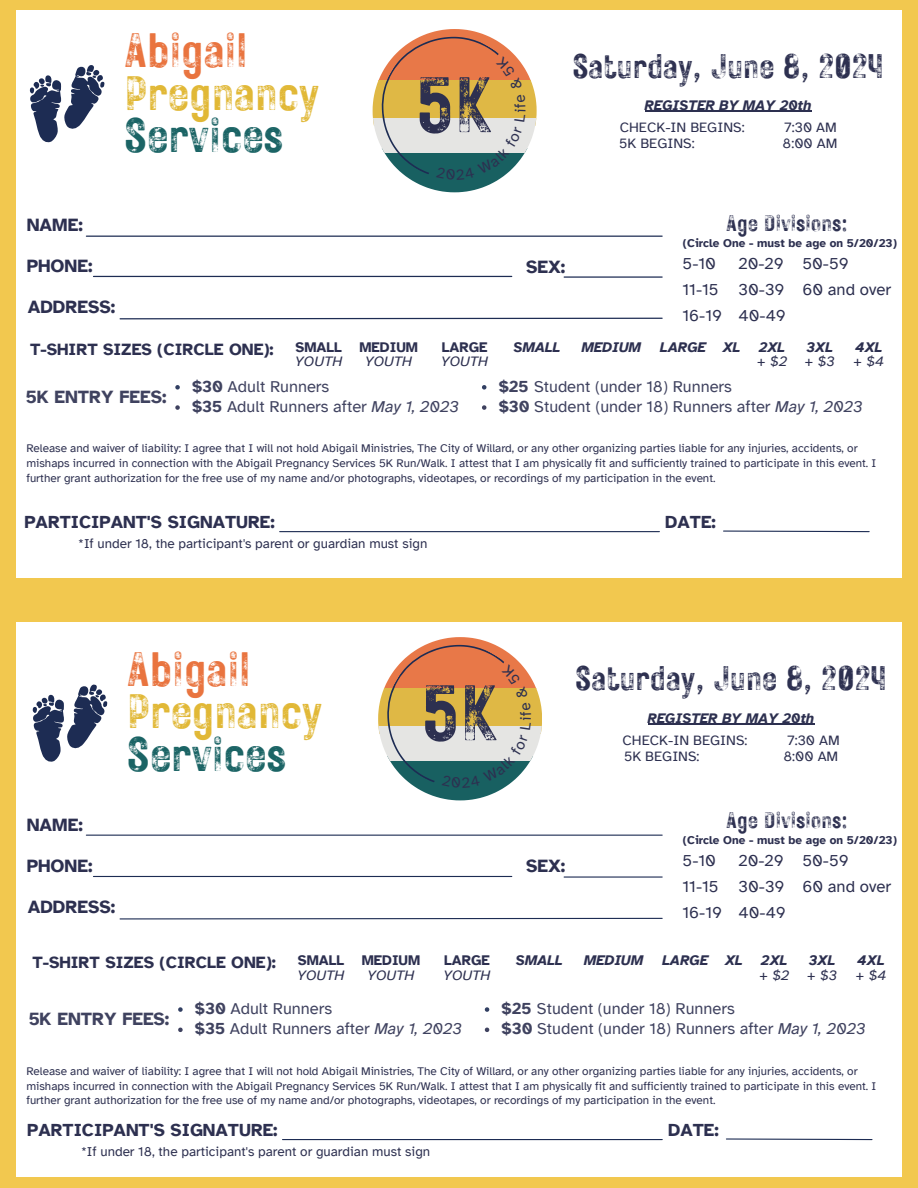
<style>
.page{position:relative;width:918px;height:1188px;background:#f2c84f}
.page>*{position:absolute;margin:0;border:0;box-sizing:border-box;transform-origin:0 0}
.t1{font:78.6px "Rustic Printed Stamp";color:#2d3050}
.t2{font:48.3px "Rustic Printed Stamp";color:#e1b836}
.t3{font:48.3px "Rustic Printed Stamp";color:#1b6465}
.t4{font:48.3px "Rustic Printed Stamp";color:#e9743f}
.t5{font:34.2px "Rustic Printed Stamp";color:#2d3050}
.t6{font:22.8px "Rustic Printed Stamp";color:#2d3050}
.t7{font:700 18.3px "Atkinson Hyperlegible";color:#2d3050}
.t8{font:700 18px "Atkinson Hyperlegible";color:#2d3050}
.t9{font:700 16.8px "Atkinson Hyperlegible";color:#2d3050}
.t10{font:16.65px/25.8px "Atkinson Hyperlegible";color:#2d3050}
.t11{font:16.5px/20.2px "Atkinson Hyperlegible";color:#2d3050}
.t12{font:italic 700 14.4px "Atkinson Hyperlegible";color:#2d3050}
.t13{font:italic 14.4px "Atkinson Hyperlegible";color:#2d3050}
.t14{font:700 14.4px "Atkinson Hyperlegible";color:#2d3050}
.t15{font:14.25px "Atkinson Hyperlegible";color:#2d3050}
.t16{font:italic 700 14.25px "Atkinson Hyperlegible";color:#2d3050}
.t17{font:13.5px "Atkinson Hyperlegible";color:#2d3050}
.t18{font:11.7px/14.7px "Atkinson Hyperlegible";color:#2d3050}
.t19{font:700 11.7px "Atkinson Hyperlegible";color:#2d3050}
.s1{font-weight:700}
.s2{font-style:italic}
</style>
<div class="page">
<div style="left:16px;top:10px;width:886px;height:1167px;background:#fff"></div>
<svg style="left:723px;top:530px;width:147px;height:3px"></svg>
<hr style="left:280px;top:531px;width:379px;height:1px;background:#1d2c53">
<svg style="left:29px;top:65px;width:76px;height:78px"></svg>
<svg style="left:119px;top:917px;width:544px;height:3px"></svg>
<hr style="left:93px;top:876px;width:419px;height:1px;background:#1d2c53">
<hr style="left:86px;top:835px;width:576px;height:1px;background:#1d2c53">
<hr style="left:564px;top:876px;width:98px;height:2px;background:#1d2c53">
<svg style="left:32px;top:684px;width:76px;height:78px"></svg>
<div style="left:16px;top:578px;width:886px;height:43px;background:#f2c84f"></div>
<hr style="left:645px;top:111px;width:167px;height:1px;background:#2d3050">
<svg style="left:119px;top:317px;width:544px;height:3px"></svg>
<hr style="left:94px;top:276px;width:418px;height:1px;background:#1d2c53">
<hr style="left:86px;top:236px;width:576px;height:1px;background:#1d2c53">
<hr style="left:564px;top:276px;width:98px;height:2px;background:#1d2c53">
<svg style="left:175px;top:385px;width:5px;height:5px"></svg>
<svg style="left:175px;top:405px;width:5px;height:5px"></svg>
<svg style="left:482px;top:385px;width:4px;height:5px"></svg>
<svg style="left:482px;top:405px;width:4px;height:5px"></svg>
<hr style="left:648px;top:723px;width:167px;height:2px;background:#2d3050">
<svg style="left:726px;top:1138px;width:147px;height:3px"></svg>
<hr style="left:283px;top:1139px;width:379px;height:1px;background:#1d2c53">
<svg style="left:178px;top:1007px;width:5px;height:5px"></svg>
<svg style="left:178px;top:1028px;width:5px;height:4px"></svg>
<svg style="left:485px;top:1007px;width:4px;height:5px"></svg>
<svg style="left:485px;top:1028px;width:4px;height:4px"></svg>
<svg style="left:373px;top:29px;width:163px;height:163px"></svg>
<svg style="left:378px;top:637px;width:164px;height:163px"></svg>
<h2 class="t4" style="left:124px;top:18px;width:125px">Abigail</h2>
<h2 class="t2" style="left:124px;top:60px;width:197px">Pregnancy</h2>
<h2 class="t3" style="left:124px;top:103px;width:161px">Services</h2>
<h1 class="t1" style="left:416px;top:52px;width:79px">5K</h1>
<h3 class="t5" style="left:572px;top:43px;width:313px">Saturday, June 8, 2024</h3>
<p class="t16" style="left:645px;top:96px;width:168px">REGISTER BY MAY 20th</p>
<p class="t15" style="left:620px;top:120px;width:126px">CHECK-IN BEGINS:</p>
<p class="t15" style="left:785px;top:120px;width:54px">7:30 AM</p>
<p class="t15" style="left:619px;top:136px;width:77px">5K BEGINS:</p>
<p class="t15" style="left:783px;top:136px;width:56px">8:00 AM</p>
<h3 class="t7" style="left:27px;top:214px;width:58px">NAME:</h3>
<h3 class="t6" style="left:726px;top:208px;width:123px">Age Divisions:</h3>
<p class="t19" style="left:683px;top:237px;width:216px">(Circle One - must be age on 5/20/23)</p>
<h3 class="t7" style="left:27px;top:255px;width:67px">PHONE:</h3>
<h3 class="t7" style="left:28px;top:296px;width:89px">ADDRESS:</h3>
<h3 class="t7" style="left:526px;top:256px;width:41px">SEX:</h3>
<h3 class="t10" style="left:683px;top:251px;width:41px">5-10<br>11-15<br>16-19</h3>
<h3 class="t10" style="left:739px;top:251px;width:49px">20-29<br>30-39<br>40-49</h3>
<h3 class="t10" style="left:802px;top:251px;width:90px">50-59<br>60 and over</h3>
<h3 class="t9" style="left:30px;top:339px;width:245px">T-SHIRT SIZES (CIRCLE ONE):</h3>
<p class="t14" style="left:296px;top:338px;width:48px">SMALL</p>
<p class="t13" style="left:295px;top:354px;width:49px">YOUTH</p>
<p class="t14" style="left:359px;top:338px;width:60px">MEDIUM</p>
<p class="t13" style="left:365px;top:354px;width:49px">YOUTH</p>
<p class="t14" style="left:442px;top:338px;width:47px">LARGE</p>
<p class="t12" style="left:514px;top:338px;width:49px">SMALL</p>
<p class="t13" style="left:441px;top:354px;width:49px">YOUTH</p>
<p class="t12" style="left:582px;top:338px;width:61px">MEDIUM</p>
<p class="t12" style="left:660px;top:338px;width:82px">LARGE XL</p>
<p class="t12" style="left:759px;top:338px;width:28px">2XL</p>
<p class="t13" style="left:757px;top:354px;width:31px">+ $2</p>
<p class="t12" style="left:806px;top:338px;width:28px">3XL</p>
<p class="t13" style="left:805px;top:354px;width:32px">+ $3</p>
<p class="t12" style="left:855px;top:338px;width:29px">4XL</p>
<p class="t13" style="left:854px;top:354px;width:32px">+ $4</p>
<h3 class="t7" style="left:26px;top:386px;width:143px">5K ENTRY FEES:</h3>
<h3 class="t11" style="left:192px;top:376px;width:269px"><span class="s1">$30</span> Adult Runners<br><span class="s1">$35</span> Adult Runners after <span class="s2">May 1, 2023</span></h3>
<h3 class="t11" style="left:499px;top:376px;width:366px"><span class="s1">$25</span> Student (under 18) Runners<br><span class="s1">$30</span> Student (under 18) Runners after <span class="s2">May 1, 2023</span></h3>
<p class="t18" style="left:26px;top:441px;width:852px">Release and waiver of liability: I agree that I will not hold Abigail Ministries, The City of Willard, or any other organizing parties liable for any injuries, accidents, or mishaps incurred in connection with the Abigail Pregnancy Services 5K Run/Walk. I attest that I am physically fit and sufficiently trained to participate in this event. I further grant authorization for the free use of my name and/or photographs, videotapes, or recordings of my participation in the event.</p>
<h3 class="t8" style="left:24px;top:511px;width:252px">PARTICIPANT'S SIGNATURE:</h3>
<h3 class="t8" style="left:665px;top:511px;width:52px">DATE:</h3>
<p class="t17" style="left:78px;top:536px;width:351px">*If under 18, the participant's parent or guardian must sign</p>
<h2 class="t4" style="left:127px;top:636px;width:125px">Abigail</h2>
<h2 class="t2" style="left:127px;top:679px;width:197px">Pregnancy</h2>
<h2 class="t3" style="left:127px;top:721px;width:161px">Services</h2>
<h3 class="t7" style="left:27px;top:814px;width:58px">NAME:</h3>
<h3 class="t7" style="left:27px;top:855px;width:67px">PHONE:</h3>
<h3 class="t7" style="left:28px;top:897px;width:89px">ADDRESS:</h3>
<h3 class="t9" style="left:32px;top:952px;width:245px">T-SHIRT SIZES (CIRCLE ONE):</h3>
<p class="t14" style="left:298px;top:952px;width:48px">SMALL</p>
<p class="t13" style="left:298px;top:967px;width:49px">YOUTH</p>
<h1 class="t1" style="left:421px;top:660px;width:79px">5K</h1>
<h3 class="t5" style="left:575px;top:655px;width:313px">Saturday, June 8, 2024</h3>
<p class="t16" style="left:648px;top:709px;width:168px">REGISTER BY MAY 20th</p>
<p class="t15" style="left:623px;top:732px;width:126px">CHECK-IN BEGINS:</p>
<p class="t15" style="left:787px;top:732px;width:54px">7:30 AM</p>
<p class="t15" style="left:624px;top:749px;width:77px">5K BEGINS:</p>
<p class="t15" style="left:784px;top:749px;width:56px">8:00 AM</p>
<p class="t14" style="left:362px;top:952px;width:60px">MEDIUM</p>
<p class="t13" style="left:367px;top:967px;width:49px">YOUTH</p>
<h3 class="t7" style="left:526px;top:855px;width:41px">SEX:</h3>
<p class="t14" style="left:444px;top:952px;width:47px">LARGE</p>
<p class="t12" style="left:516px;top:951px;width:49px">SMALL</p>
<p class="t13" style="left:443px;top:967px;width:49px">YOUTH</p>
<h3 class="t6" style="left:726px;top:804px;width:123px">Age Divisions:</h3>
<p class="t19" style="left:683px;top:833px;width:216px">(Circle One - must be age on 5/20/23)</p>
<h3 class="t10" style="left:683px;top:848px;width:41px">5-10<br>11-15<br>16-19</h3>
<h3 class="t10" style="left:739px;top:848px;width:49px">20-29<br>30-39<br>40-49</h3>
<h3 class="t10" style="left:802px;top:848px;width:90px">50-59<br>60 and over</h3>
<p class="t12" style="left:584px;top:951px;width:61px">MEDIUM</p>
<p class="t12" style="left:663px;top:951px;width:82px">LARGE XL</p>
<p class="t12" style="left:761px;top:951px;width:28px">2XL</p>
<p class="t13" style="left:760px;top:967px;width:31px">+ $2</p>
<p class="t12" style="left:809px;top:951px;width:28px">3XL</p>
<p class="t13" style="left:807px;top:967px;width:32px">+ $3</p>
<p class="t12" style="left:858px;top:951px;width:29px">4XL</p>
<p class="t13" style="left:856px;top:967px;width:32px">+ $4</p>
<h3 class="t7" style="left:28px;top:1008px;width:143px">5K ENTRY FEES:</h3>
<h3 class="t11" style="left:195px;top:999px;width:269px"><span class="s1">$30</span> Adult Runners<br><span class="s1">$35</span> Adult Runners after <span class="s2">May 1, 2023</span></h3>
<h3 class="t11" style="left:502px;top:999px;width:366px"><span class="s1">$25</span> Student (under 18) Runners<br><span class="s1">$30</span> Student (under 18) Runners after <span class="s2">May 1, 2023</span></h3>
<p class="t18" style="left:26px;top:1064px;width:852px">Release and waiver of liability: I agree that I will not hold Abigail Ministries, The City of Willard, or any other organizing parties liable for any injuries, accidents, or mishaps incurred in connection with the Abigail Pregnancy Services 5K Run/Walk. I attest that I am physically fit and sufficiently trained to participate in this event. I further grant authorization for the free use of my name and/or photographs, videotapes, or recordings of my participation in the event.</p>
<h3 class="t8" style="left:27px;top:1119px;width:252px">PARTICIPANT'S SIGNATURE:</h3>
<h3 class="t8" style="left:668px;top:1119px;width:52px">DATE:</h3>
<p class="t17" style="left:81px;top:1144px;width:351px">*If under 18, the participant's parent or guardian must sign</p>
</div>
